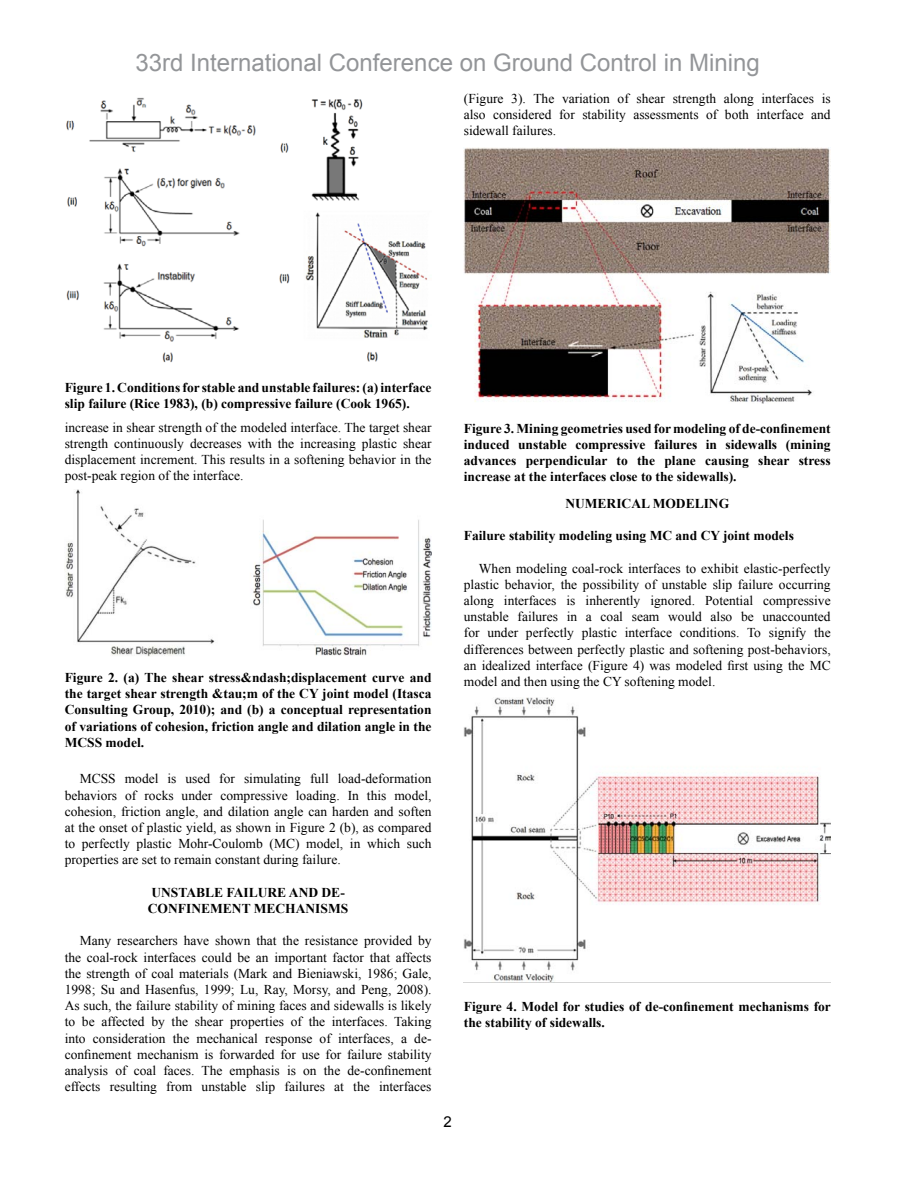
<style>
.page{position:relative;width:917px;height:1187px;background:#fff}
.page>*{position:absolute;margin:0;border:0;box-sizing:border-box;transform-origin:0 0}
.t1{font:24px "Arial";color:#939598}
.t2{font:15px "Arial";color:#000}
.t3{font:13.5px/16.2px "Times New Roman";color:#000;text-align:justify}
.t4{font:700 13.5px/16.2px "Times New Roman";color:#000}
</style>
<div class="page">
<img style="left:66px;top:97px;width:362px;height:266px">
<img style="left:66px;top:489px;width:365px;height:167px">
<img style="left:464px;top:148px;width:367px;height:255px">
<img style="left:464px;top:697px;width:367px;height:285px">
<h1 class="t1" style="left:135px;top:47px;width:626px">33rd International Conference on Ground Control in Mining</h1>
<p class="t3" style="left:464px;top:90px;width:368px">(Figure 3). The variation of shear strength along interfaces is also considered for stability assessments of both interface and sidewall failures.</p>
<p class="t4" style="left:65px;top:379px;width:368px">Figure 1. Conditions for stable and unstable failures: (a) interface slip failure (Rice 1983), (b) compressive failure (Cook 1965).</p>
<p class="t3" style="left:65px;top:419px;width:368px">increase in shear strength of the modeled interface. The target shear strength continuously decreases with the increasing plastic shear displacement increment. This results in a softening behavior in the post-peak region of the interface.</p>
<p class="t4" style="left:65px;top:669px;width:368px;text-align:justify">Figure 2. (a) The shear stress&amp;ndash;displacement curve and the target shear strength &amp;tau;m of the CY joint model (Itasca Consulting Group, 2010); and (b) a conceptual representation of variations of cohesion, friction angle and dilation angle in the MCSS model.</p>
<p class="t3" style="left:65px;top:770px;width:368px;text-indent:15px">MCSS model is used for simulating full load-deformation behaviors of rocks under compressive loading. In this model, cohesion, friction angle, and dilation angle can harden and soften at the onset of plastic yield, as shown in Figure 2 (b), as compared to perfectly plastic Mohr-Coulomb (MC) model, in which such properties are set to remain constant during failure.</p>
<p class="t4" style="left:148px;top:883px;width:202px">UNSTABLE FAILURE AND DE-<br>CONFINEMENT MECHANISMS</p>
<p class="t3" style="left:65px;top:932px;width:368px;text-indent:15px">Many researchers have shown that the resistance provided by the coal-rock interfaces could be an important factor that affects the strength of coal materials (Mark and Bieniawski, 1986; Gale, 1998; Su and Hasenfus, 1999; Lu, Ray, Morsy, and Peng, 2008).<br>As such, the failure stability of mining faces and sidewalls is likely to be affected by the shear properties of the interfaces. Taking into consideration the mechanical response of interfaces, a de&shy;confinement mechanism is forwarded for use for failure stability analysis of coal faces. The emphasis is on the de-confinement effects resulting from unstable slip failures at the interfaces</p>
<p class="t2" style="left:443px;top:1111px;width:10px">2</p>
<p class="t4" style="left:464px;top:420px;width:368px;text-align:justify">Figure 3. Mining geometries used for modeling of de-confinement induced unstable compressive failures in sidewalls (mining advances perpendicular to the plane causing shear stress increase at the interfaces close to the sidewalls).</p>
<p class="t4" style="left:565px;top:495px;width:165px">NUMERICAL MODELING</p>
<p class="t4" style="left:464px;top:527px;width:332px">Failure stability modeling using MC and CY joint models</p>
<p class="t3" style="left:464px;top:560px;width:368px;text-indent:15px">When modeling coal-rock interfaces to exhibit elastic-perfectly plastic behavior, the possibility of unstable slip failure occurring along interfaces is inherently ignored. Potential compressive unstable failures in a coal seam would also be unaccounted for under perfectly plastic interface conditions. To signify the differences between perfectly plastic and softening post-behaviors, an idealized interface (Figure 4) was modeled first using the MC model and then using the CY softening model.</p>
<p class="t4" style="left:464px;top:997px;width:368px">Figure 4. Model for studies of de-confinement mechanisms for the stability of sidewalls.</p>
</div>
